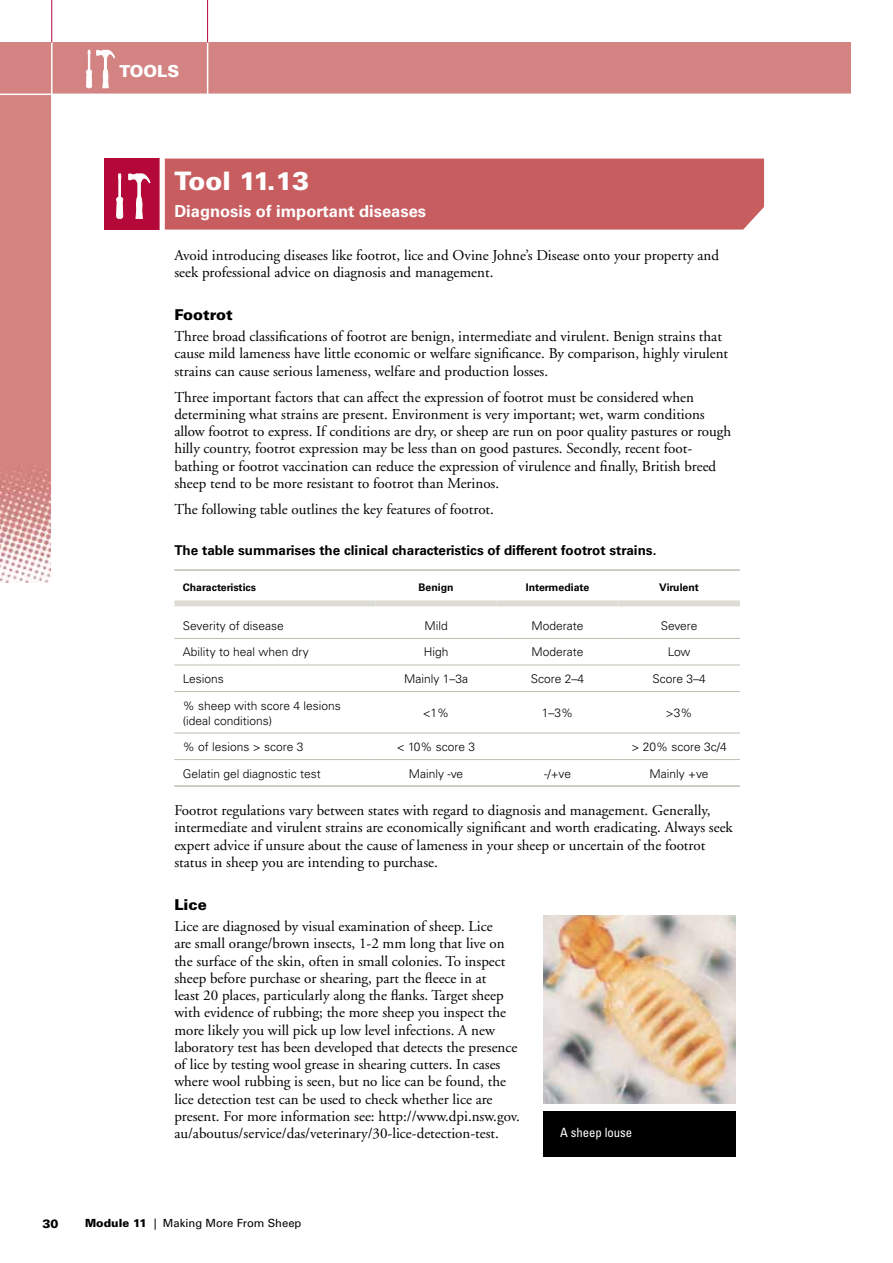
<style>
.page{position:relative;width:893px;height:1263px;background:#fff}
.page>*{position:absolute;margin:0;border:0;box-sizing:border-box;transform-origin:0 0}
.t1{font:900 25.5px "Univers";letter-spacing:-.025em;color:#fff}
.t2{font:700 16.5px "Univers";color:#fff}
.t3{font:900 16.5px "Univers";color:#fff}
.t4{font:15px/17.2px "Adobe Garamond";color:#000}
.t5{font:900 15px "Univers";color:#000}
.t6{font:700 13.5px "Univers";color:#000}
.t7{font:condensed 12.75px "Univers";color:#fff}
.t8{font:300 12px/15px "Univers";color:#000}
.t9{font:900 12px "Univers";color:#000}
.t10{font:11.25px "Univers";color:#000}
.t11{font:700 10.5px "Univers";color:#000}
.s1{font-weight:900}
</style>
<div class="page">
<div style="left:0;top:43px;width:850px;height:51px;background:#d38381"></div>
<img style="left:0;top:95px;width:51px;height:487px">
<hr style="left:207px;top:42px;width:1px;height:54px;background:#fff">
<hr style="left:51px;top:39px;width:2px;height:538px;background:#fff">
<hr style="left:51px;top:0;width:1px;height:43px;background:#b30838">
<hr style="left:207px;top:0;width:1px;height:43px;background:#b30838">
<svg style="left:86px;top:50px;width:29px;height:38px"></svg>
<div style="left:104px;top:159px;width:59px;height:71px;background:#b30838"></div>
<svg style="left:116px;top:173px;width:34px;height:46px"></svg>
<div style="left:165px;top:159px;width:599px;height:71px;background:#c85d60"></div>
<div style="left:160px;top:156px;width:5px;height:77px;background:#fff"></div>
<hr style="left:174px;top:665px;width:201px;height:1px;background:#bdbdb0">
<hr style="left:375px;top:665px;width:122px;height:1px;background:#bdbdb0">
<hr style="left:497px;top:665px;width:121px;height:1px;background:#bdbdb0">
<hr style="left:618px;top:665px;width:122px;height:1px;background:#bdbdb0">
<hr style="left:174px;top:691px;width:201px;height:1px;background:#bdbdb0">
<hr style="left:375px;top:691px;width:122px;height:1px;background:#bdbdb0">
<hr style="left:497px;top:691px;width:121px;height:1px;background:#bdbdb0">
<hr style="left:618px;top:691px;width:122px;height:1px;background:#bdbdb0">
<hr style="left:174px;top:733px;width:201px;height:1px;background:#bdbdb0">
<hr style="left:375px;top:733px;width:122px;height:1px;background:#bdbdb0">
<hr style="left:497px;top:733px;width:121px;height:1px;background:#bdbdb0">
<hr style="left:618px;top:733px;width:122px;height:1px;background:#bdbdb0">
<hr style="left:174px;top:638px;width:201px;height:1px;background:#bdbdb0">
<hr style="left:375px;top:638px;width:122px;height:1px;background:#bdbdb0">
<hr style="left:497px;top:638px;width:121px;height:1px;background:#bdbdb0">
<hr style="left:618px;top:638px;width:122px;height:1px;background:#bdbdb0">
<hr style="left:174px;top:569px;width:201px;height:2px;background:#bdbdb0">
<hr style="left:375px;top:569px;width:122px;height:2px;background:#bdbdb0">
<hr style="left:497px;top:569px;width:121px;height:2px;background:#bdbdb0">
<hr style="left:618px;top:569px;width:122px;height:2px;background:#bdbdb0">
<div style="left:174px;top:600px;width:201px;height:6px;background:#dddcd4"></div>
<div style="left:375px;top:600px;width:122px;height:6px;background:#dddcd4"></div>
<div style="left:497px;top:600px;width:121px;height:6px;background:#dddcd4"></div>
<div style="left:618px;top:600px;width:122px;height:6px;background:#dddcd4"></div>
<hr style="left:174px;top:759px;width:201px;height:1px;background:#bdbdb0">
<hr style="left:375px;top:759px;width:122px;height:1px;background:#bdbdb0">
<hr style="left:497px;top:759px;width:121px;height:1px;background:#bdbdb0">
<hr style="left:618px;top:759px;width:122px;height:1px;background:#bdbdb0">
<hr style="left:174px;top:785px;width:201px;height:2px;background:#bdbdb0">
<hr style="left:375px;top:785px;width:122px;height:2px;background:#bdbdb0">
<hr style="left:497px;top:785px;width:121px;height:2px;background:#bdbdb0">
<hr style="left:618px;top:785px;width:122px;height:2px;background:#bdbdb0">
<img style="left:544px;top:915px;width:192px;height:189px">
<div style="left:543px;top:1111px;width:192px;height:46px;background:#000"></div>
<p class="t3" style="left:119px;top:61px;width:61px">TOOLS</p>
<h1 class="t1" style="left:174px;top:165px;width:136px">Tool 11.13</h1>
<p class="t2" style="left:174px;top:201px;width:253px">Diagnosis of important diseases</p>
<p class="t4" style="left:174px;top:247px;width:546px">Avoid introducing diseases like footrot, lice and Ovine Johne’s Disease onto your property and seek professional advice on diagnosis and management.</p>
<p class="t5" style="left:174px;top:305px;width:60px">Footrot</p>
<p class="t4" style="left:174px;top:328px;width:555px">Three broad classifications of footrot are benign, intermediate and virulent. Benign strains that cause mild lameness have little economic or welfare significance. By comparison, highly virulent strains can cause serious lameness, welfare and production losses.</p>
<p class="t4" style="left:174px;top:388px;width:558px">Three important factors that can affect the expression of footrot must be considered when determining what strains are present. Environment is very important; wet, warm conditions allow footrot to express. If conditions are dry, or sheep are run on poor quality pastures or rough hilly country, footrot expression may be less than on good pastures. Secondly, recent foot&shy;bathing or footrot vaccination can reduce the expression of virulence and finally, British breed sheep tend to be more resistant to footrot than Merinos.</p>
<p class="t4" style="left:174px;top:500px;width:321px">The following table outlines the key features of footrot.</p>
<p class="t6" style="left:174px;top:542px;width:484px">The table summarises the clinical characteristics of different footrot strains.</p>
<p class="t11" style="left:183px;top:581px;width:75px">Characteristics</p>
<p class="t11" style="left:418px;top:581px;width:37px">Benign</p>
<p class="t11" style="left:526px;top:581px;width:65px">Intermediate</p>
<p class="t11" style="left:659px;top:581px;width:41px">Virulent</p>
<p class="t8" style="left:183px;top:618px;width:103px">Severity of disease</p>
<p class="t8" style="left:424px;top:618px;width:25px">Mild</p>
<p class="t8" style="left:532px;top:618px;width:54px">Moderate</p>
<p class="t8" style="left:661px;top:618px;width:38px">Severe</p>
<p class="t8" style="left:183px;top:645px;width:128px">Ability to heal when dry</p>
<p class="t8" style="left:424px;top:645px;width:26px">High</p>
<p class="t8" style="left:532px;top:645px;width:54px">Moderate</p>
<p class="t8" style="left:668px;top:645px;width:24px">Low</p>
<p class="t8" style="left:183px;top:671px;width:43px">Lesions</p>
<p class="t8" style="left:404px;top:671px;width:66px">Mainly 1–3a</p>
<p class="t8" style="left:531px;top:671px;width:55px">Score 2–4</p>
<p class="t8" style="left:652px;top:671px;width:55px">Score 3–4</p>
<p class="t8" style="left:183px;top:698px;width:160px">% sheep with score 4 lesions (ideal conditions)</p>
<p class="t8" style="left:423px;top:705px;width:28px">&lt;1%</p>
<p class="t8" style="left:542px;top:705px;width:33px">1–3%</p>
<p class="t8" style="left:666px;top:705px;width:28px">&gt;3%</p>
<p class="t8" style="left:183px;top:739px;width:122px">% of lesions &gt; score 3</p>
<p class="t8" style="left:397px;top:739px;width:80px">&lt; 10% score 3</p>
<p class="t8" style="left:631px;top:739px;width:97px">&gt; 20% score 3c/4</p>
<p class="t8" style="left:183px;top:766px;width:140px">Gelatin gel diagnostic test</p>
<p class="t8" style="left:409px;top:766px;width:56px">Mainly -ve</p>
<p class="t8" style="left:544px;top:766px;width:29px">-/+ve</p>
<p class="t8" style="left:650px;top:766px;width:61px">Mainly +ve</p>
<p class="t4" style="left:174px;top:802px;width:560px">Footrot regulations vary between states with regard to diagnosis and management. Generally, intermediate and virulent strains are economically significant and worth eradicating. Always seek expert advice if unsure about the cause of lameness in your sheep or uncertain of the footrot status in sheep you are intending to purchase.</p>
<p class="t5" style="left:174px;top:895px;width:34px">Lice</p>
<p class="t4" style="left:174px;top:918px;width:347px">Lice are diagnosed by visual examination of sheep. Lice<br>are small orange/brown insects, 1‑2 mm long that live on the surface of the skin, often in small colonies. To inspect sheep before purchase or shearing, part the fleece in at<br>least 20 places, particularly along the flanks. Target sheep with evidence of rubbing; the more sheep you inspect the more likely you will pick up low level infections. A new laboratory test has been developed that detects the presence of lice by testing wool grease in shearing cutters. In cases where wool rubbing is seen, but no lice can be found, the lice detection test can be used to check whether lice are present. For more information see: http://www.dpi.nsw.gov. au/aboutus/service/das/veterinary/30-lice-detection-test.</p>
<p class="t7" style="left:560px;top:1125px;width:74px">A sheep louse</p>
<p class="t9" style="left:43px;top:1216px;width:18px">30</p>
<p class="t10" style="left:85px;top:1217px;width:218px"><span class="s1">Module 11</span> | Making More From Sheep</p>
</div>
